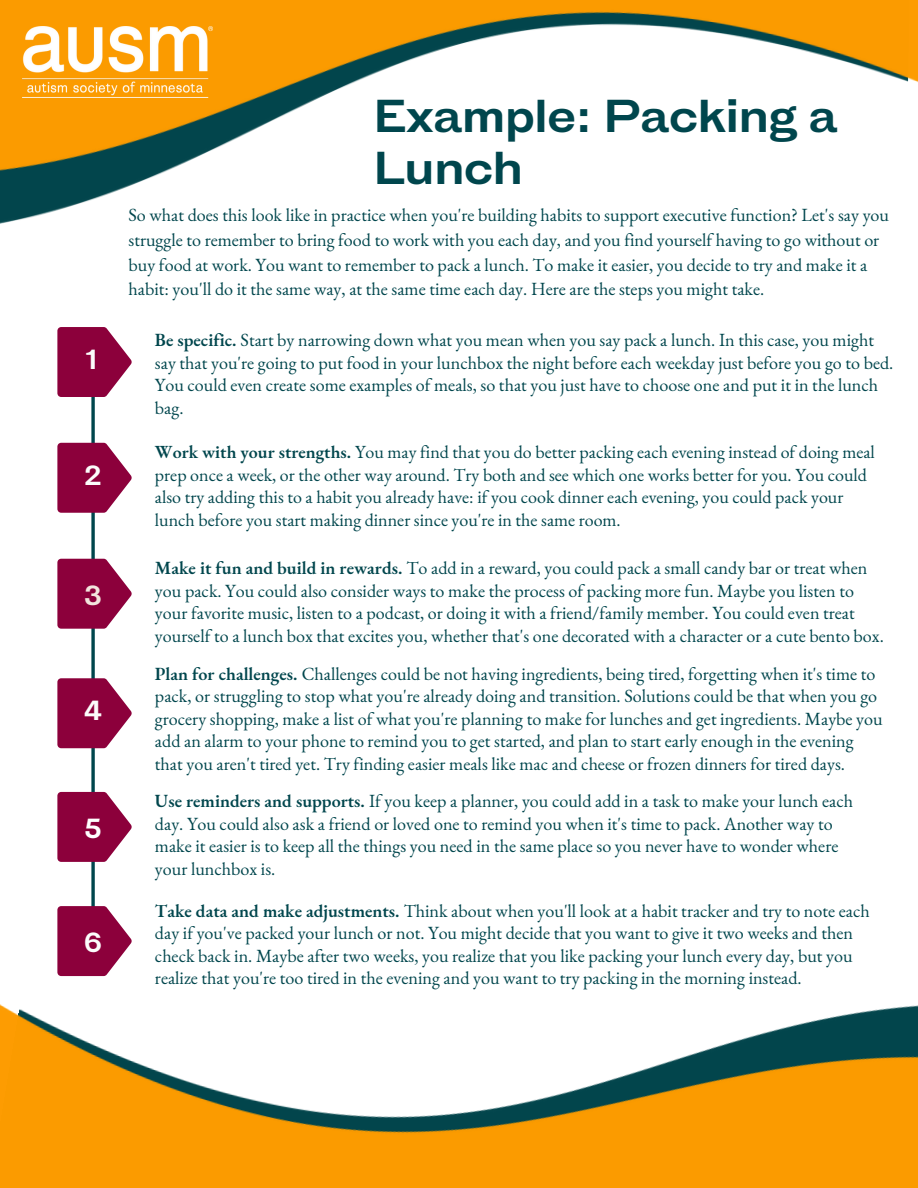
<style>
.page{position:relative;width:918px;height:1188px;background:#fff}
.page>*{position:absolute;margin:0;border:0;box-sizing:border-box;transform-origin:0 0}
.t1{font:700 43.5px/51.8px "HK Gothic";color:#00464d}
.t2{font:700 26.1px "HK Gothic";color:#fcfcfb}
.t3{font:700 26.1px "HK Gothic";color:#f2e5dd}
.t4{font:700 26.1px "HK Gothic";color:#fff}
.t5{font:18.15px/22.5px "EB Garamond";color:#00464d}
.t6{font:18px/22.5px "EB Garamond";color:#00464d}
.s1{font-weight:600}
</style>
<div class="page">
<img style="left:0;top:0;width:918px;height:224px">
<img style="left:23px;top:26px;width:190px;height:71px">
<svg style="left:91px;top:397px;width:4px;height:395px"></svg>
<svg style="left:57px;top:327px;width:75px;height:70px"></svg>
<svg style="left:57px;top:559px;width:75px;height:70px"></svg>
<svg style="left:57px;top:678px;width:75px;height:70px"></svg>
<svg style="left:57px;top:792px;width:57px;height:10px"></svg>
<svg style="left:57px;top:443px;width:75px;height:70px"></svg>
<img style="left:0;top:802px;width:918px;height:386px">
<p class="t2" style="left:83px;top:346px;width:19px">1</p>
<p class="t2" style="left:84px;top:461px;width:19px">2</p>
<p class="t3" style="left:84px;top:581px;width:19px">3</p>
<p class="t2" style="left:84px;top:697px;width:19px">4</p>
<p class="t4" style="left:84px;top:815px;width:19px">5</p>
<p class="t2" style="left:84px;top:928px;width:19px">6</p>
<p class="t1" style="left:373px;top:94px;width:466px">Example: Packing a<br>Lunch</p>
<p class="t5" style="left:129px;top:202px;width:762px;line-height:24.8px">So what does this look like in practice when you're building habits to support executive function? Let's say you struggle to remember to bring food to work with you each day, and you find yourself having to go without or buy food at work. You want to remember to pack a lunch. To make it easier, you decide to try and make it a habit: you'll do it the same way, at the same time each day. Here are the steps you might take.</p>
<p class="t5" style="left:155px;top:328px;width:740px"><span class="s1">Be specific.</span> Start by narrowing down what you mean when you say pack a lunch. In this case, you might say that you're going to put food in your lunchbox the night before each weekday just before you go to bed.<br>You could even create some examples of meals, so that you just have to choose one and put it in the lunch bag.</p>
<p class="t6" style="left:155px;top:441px;width:721px"><span class="s1">Work with your strengths.</span> You may find that you do better packing each evening instead of doing meal prep once a week, or the other way around. Try both and see which one works better for you. You could also try adding this to a habit you already have: if you cook dinner each evening, you could pack your lunch before you start making dinner since you're in the same room.</p>
<p class="t5" style="left:155px;top:557px;width:730px"><span class="s1">Make it fun and build in rewards.</span> To add in a reward, you could pack a small candy bar or treat when you pack. You could also consider ways to make the process of packing more fun. Maybe you listen to your favorite music, listen to a podcast, or doing it with a friend/family member. You could even treat yourself to a lunch box that excites you, whether that's one decorated with a character or a cute bento box.</p>
<p class="t5" style="left:155px;top:662px;width:729px"><span class="s1">Plan for challenges.</span> Challenges could be not having ingredients, being tired, forgetting when it's time to pack, or struggling to stop what you're already doing and transition. Solutions could be that when you go grocery shopping, make a list of what you're planning to make for lunches and get ingredients. Maybe you add an alarm to your phone to remind you to get started, and plan to start early enough in the evening that you aren't tired yet. Try finding easier meals like mac and cheese or frozen dinners for tired days.</p>
<p class="t5" style="left:155px;top:790px;width:700px"><span class="s1">Use reminders and supports.</span> If you keep a planner, you could add in a task to make your lunch each day. You could also ask a friend or loved one to remind you when it's time to pack. Another way to make it easier is to keep all the things you need in the same place so you never have to wonder where your lunchbox is.</p>
<p class="t5" style="left:155px;top:899px;width:716px"><span class="s1">Take data and make adjustments.</span> Think about when you'll look at a habit tracker and try to note each day if you've packed your lunch or not. You might decide that you want to give it two weeks and then check back in. Maybe after two weeks, you realize that you like packing your lunch every day, but you realize that you're too tired in the evening and you want to try packing in the morning instead.</p>
</div>
